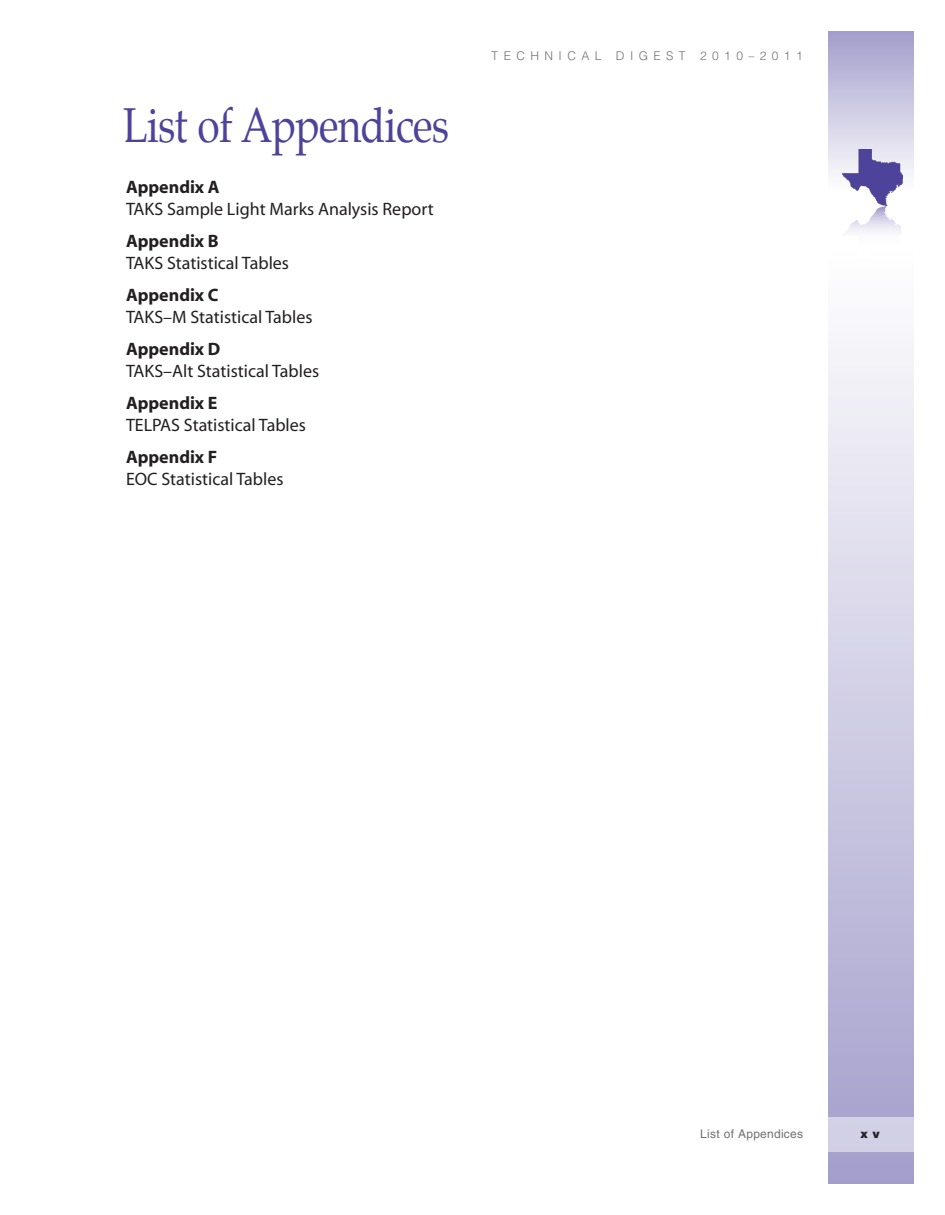
<style>
.page{position:relative;width:945px;height:1215px;background:#fff}
.page>*{position:absolute;margin:0;border:0;box-sizing:border-box;transform-origin:0 0}
.Section_Heading_2{font:48px "Palatino";letter-spacing:-.02em;color:#4d439b;scale:.85 1}
.TOC_List_2{font:18px/22.5px "Myriad";color:#231f20}
.t1{font:300 12px "Helvetica";letter-spacing:.45em;color:#717074}
.t2{font:12px "Helvetica";letter-spacing:.02em;color:#717074}
.t3{font:900 12px "Helvetica";color:#231f20}
.s1{font-weight:700}
</style>
<div class="page">
<div style="left:828px;top:32px;width:86px;height:158px;background:linear-gradient(to bottom,#a49fcc,#fafafc)"></div>
<div style="left:828px;top:251px;width:86px;height:933px;background:linear-gradient(to bottom,#fefefe,#a39ecb)"></div>
<div style="left:828px;top:1117px;width:86px;height:34px;background:#d2d0e5"></div>
<img style="left:842px;top:149px;width:60px;height:57px">
<svg style="left:842px;top:206px;width:60px;height:52px"></svg>
<p class="Section_Heading_2" style="left:123px;top:86px;width:385px">List of Appendices</p>
<p class="TOC_List_2" style="left:126px;top:176px;width:309px"><span class="s1">Appendix A<br></span>TAKS Sample Light Marks Analysis Report</p>
<p class="TOC_List_2" style="left:126px;top:230px;width:165px"><span class="s1">Appendix B<br></span>TAKS Statistical Tables</p>
<p class="TOC_List_2" style="left:126px;top:284px;width:188px"><span class="s1">Appendix C<br></span>TAKS–M Statistical Tables</p>
<p class="TOC_List_2" style="left:126px;top:338px;width:195px"><span class="s1">Appendix D<br></span>TAKS–Alt Statistical Tables</p>
<p class="TOC_List_2" style="left:126px;top:392px;width:181px"><span class="s1">Appendix E<br></span>TELPAS Statistical Tables</p>
<p class="TOC_List_2" style="left:126px;top:446px;width:159px"><span class="s1">Appendix F<br></span>EOC Statistical Tables</p>
<p class="t1" style="left:492px;top:48px;width:313px">TECHNICAL DIGEST 2010–2011</p>
<p class="t2" style="left:700px;top:1127px;width:104px">List of Appendices</p>
<p class="t3" style="left:860px;top:1126px;width:21px">x v</p>
</div>
